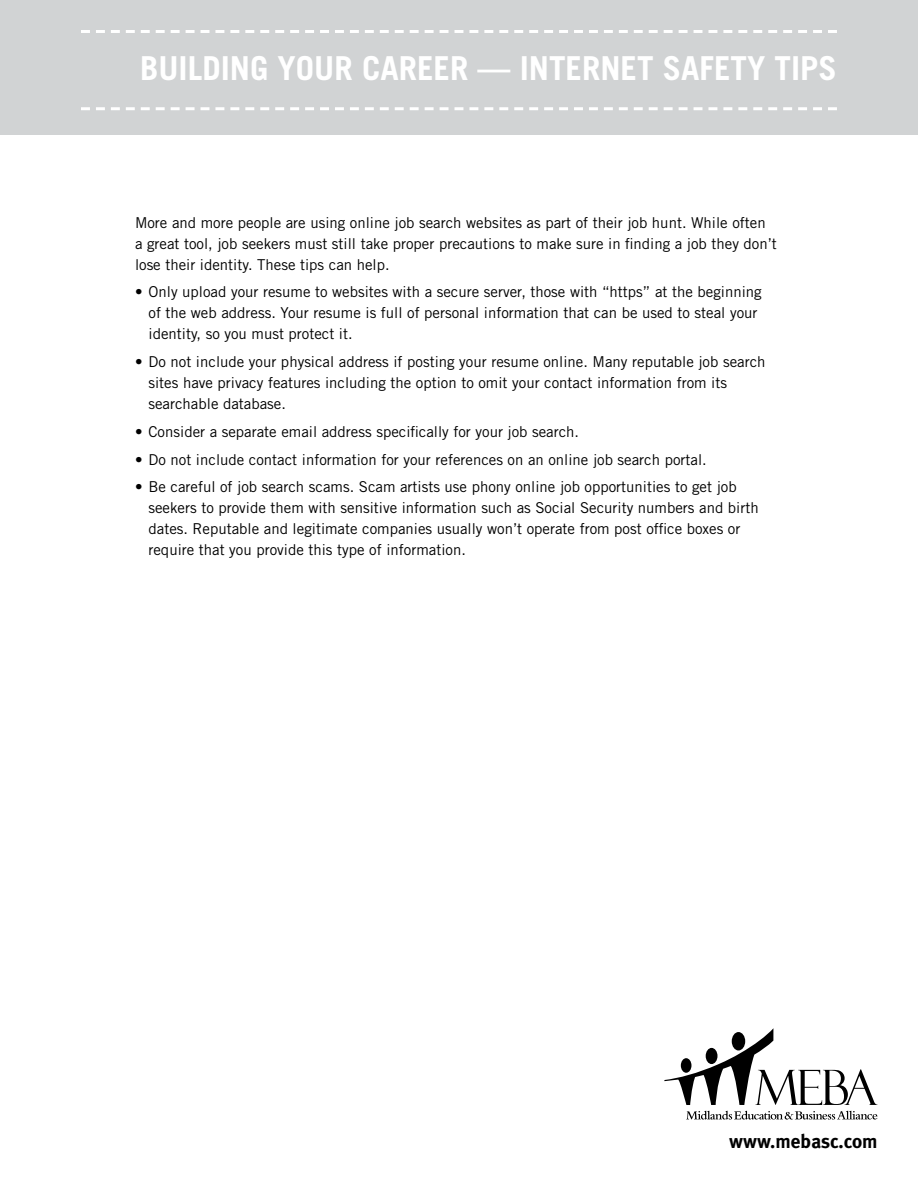
<style>
.page{position:relative;width:918px;height:1188px;background:#fff}
.page>*{position:absolute;margin:0;border:0;box-sizing:border-box;transform-origin:0 0}
.t1{font:700 33px "Trade Gothic";color:#fff}
.t2{font:700 19.5px "Meta";color:#000}
.t3{font:15px/21px "Trade Gothic";color:#000}
</style>
<div class="page">
<div style="left:0;top:0;width:918px;height:135px;background:#d1d3d4"></div>
<svg style="left:686px;top:1111px;width:192px;height:9px"></svg>
<svg style="left:664px;top:1028px;width:213px;height:77px"></svg>
<svg style="left:81px;top:30px;width:756px;height:3px"></svg>
<svg style="left:81px;top:107px;width:756px;height:3px"></svg>
<h1 class="t1" style="left:140px;top:48px;width:695px">BUILDING YOUR CAREER — INTERNET SAFETY TIPS</h1>
<p class="t3" style="left:135px;top:212px;width:643px">More and more people are using online job search websites as part of their job hunt. While often a great tool, job seekers must still take proper precautions to make sure in finding a job they don’t lose their identity. These tips can help.</p>
<p class="t3" style="left:148px;top:281px;width:615px;text-indent:-14px">• Only upload your resume to websites with a secure server, those with “https” at the beginning of the web address. Your resume is full of personal information that can be used to steal your identity, so you must protect it.</p>
<p class="t3" style="left:148px;top:351px;width:619px;text-indent:-14px">• Do not include your physical address if posting your resume online. Many reputable job search sites have privacy features including the option to omit your contact information from its searchable database.</p>
<p class="t3" style="left:135px;top:421px;width:446px">• Consider a separate email address specifically for your job search.</p>
<p class="t3" style="left:135px;top:449px;width:573px">• Do not include contact information for your references on an online job search portal.</p>
<p class="t3" style="left:148px;top:476px;width:612px;text-indent:-14px">• Be careful of job search scams. Scam artists use phony online job opportunities to get job seekers to provide them with sensitive information such as Social Security numbers and birth dates. Reputable and legitimate companies usually won’t operate from post office boxes or require that you provide this type of information.</p>
<h2 class="t2" style="left:729px;top:1129px;width:150px">www.mebasc.com</h2>
</div>
